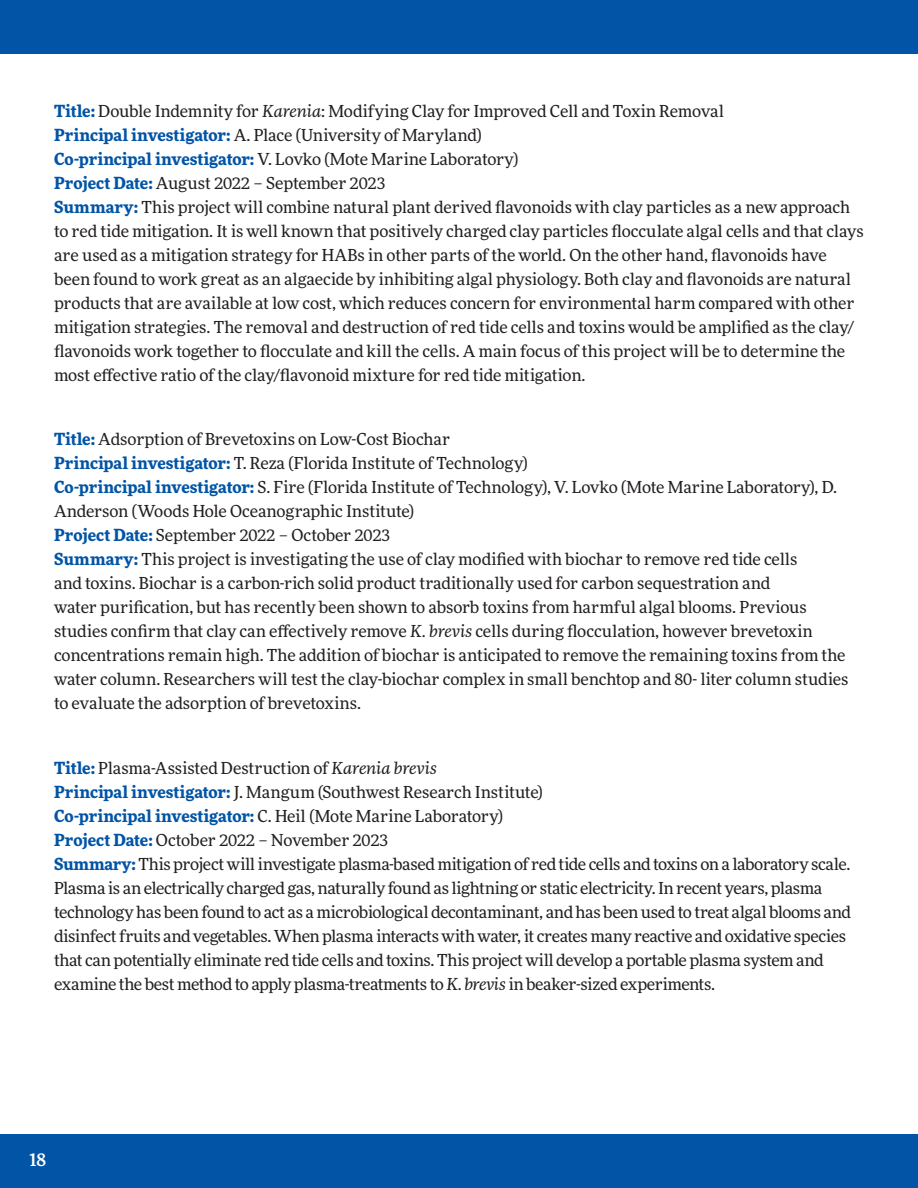
<style>
.page{position:relative;width:918px;height:1188px;background:#fff}
.page>*{position:absolute;margin:0;border:0;box-sizing:border-box;transform-origin:0 0}
.t1{font:500 18px "More Pro";color:#fff}
.Appendix_Title_Line{font:16.5px/24px "More Pro";letter-spacing:-.015em;color:#231f20}
.Appendix_Text{font:16.5px/24px "More Pro";letter-spacing:-.005em;color:#231f20}
.s1{font-weight:700;color:#0154a6}
.s2{font-style:italic}
</style>
<div class="page">
<div style="left:0;top:0;width:918px;height:54px;background:#0154a6"></div>
<div style="left:0;top:1134px;width:918px;height:54px;background:#0154a6"></div>
<p class="Appendix_Title_Line" style="left:54px;top:98px;width:811px"><span class="s1">Title:</span> Double Indemnity for <span class="s2">Karenia</span>: Modifying Clay for Improved Cell and Toxin Removal<br><span class="s1">Principal investigator:</span> A. Place (University of Maryland)<br><span class="s1">Co-principal investigator:</span> V. Lovko (Mote Marine Laboratory)<br><span class="s1">Project Date:</span> August 2022 – September 2023<br><span class="s1">Summary:</span> This project will combine natural plant derived flavonoids with clay particles as a new approach to red tide mitigation. It is well known that positively charged clay particles flocculate algal cells and that clays are used as a mitigation strategy for HABs in other parts of the world. On the other hand, flavonoids have been found to work great as an algaecide by inhibiting algal physiology. Both clay and flavonoids are natural products that are available at low cost, which reduces concern for environmental harm compared with other mitigation strategies. The removal and destruction of red tide cells and toxins would be amplified as the clay/ flavonoids work together to flocculate and kill the cells. A main focus of this project will be to determine the most effective ratio of the clay/flavonoid mixture for red tide mitigation.</p>
<p class="Appendix_Title_Line" style="left:54px;top:427px;width:398px"><span class="s1">Title:</span> Adsorption of Brevetoxins on Low-Cost Biochar</p>
<p class="Appendix_Text" style="left:54px;top:451px;width:796px"><span class="s1">Principal investigator:</span> T. Reza (Florida Institute of Technology)<br><span class="s1">Co-principal investigator:</span> S. Fire (Florida Institute of Technology), V. Lovko (Mote Marine Laboratory), D.<br>Anderson (Woods Hole Oceanographic Institute)<br><span class="s1">Project Date:</span> September 2022 – October 2023<br><span class="s1">Summary:</span> This project is investigating the use of clay modified with biochar to remove red tide cells<br>and toxins. Biochar is a carbon-rich solid product traditionally used for carbon sequestration and<br>water purification, but has recently been shown to absorb toxins from harmful algal blooms. Previous studies confirm that clay can effectively remove <span class="s2">K. brevis</span> cells during flocculation, however brevetoxin concentrations remain high. The addition of biochar is anticipated to remove the remaining toxins from the water column. Researchers will test the clay-biochar complex in small benchtop and 80- liter column studies to evaluate the adsorption of brevetoxins.</p>
<p class="Appendix_Title_Line" style="left:54px;top:755px;width:799px"><span class="s1">Title:</span> Plasma-Assisted Destruction of <span class="s2">Karenia brevis<br></span><span class="s1">Principal investigator:</span> J. Mangum (Southwest Research Institute)<br><span class="s1">Co-principal investigator:</span> C. Heil (Mote Marine Laboratory)<br><span class="s1">Project Date:</span> October 2022 – November 2023<br><span class="s1">Summary:</span> This project will investigate plasma-based mitigation of red tide cells and toxins on a laboratory scale.<br>Plasma is an electrically charged gas, naturally found as lightning or static electricity. In recent years, plasma technology has been found to act as a microbiological decontaminant, and has been used to treat algal blooms and disinfect fruits and vegetables. When plasma interacts with water, it creates many reactive and oxidative species that can potentially eliminate red tide cells and toxins. This project will develop a portable plasma system and examine the best method to apply plasma-treatments to <span class="s2">K. brevis</span> in beaker-sized experiments.</p>
<p class="t1" style="left:29px;top:1147px;width:18px">18</p>
</div>
